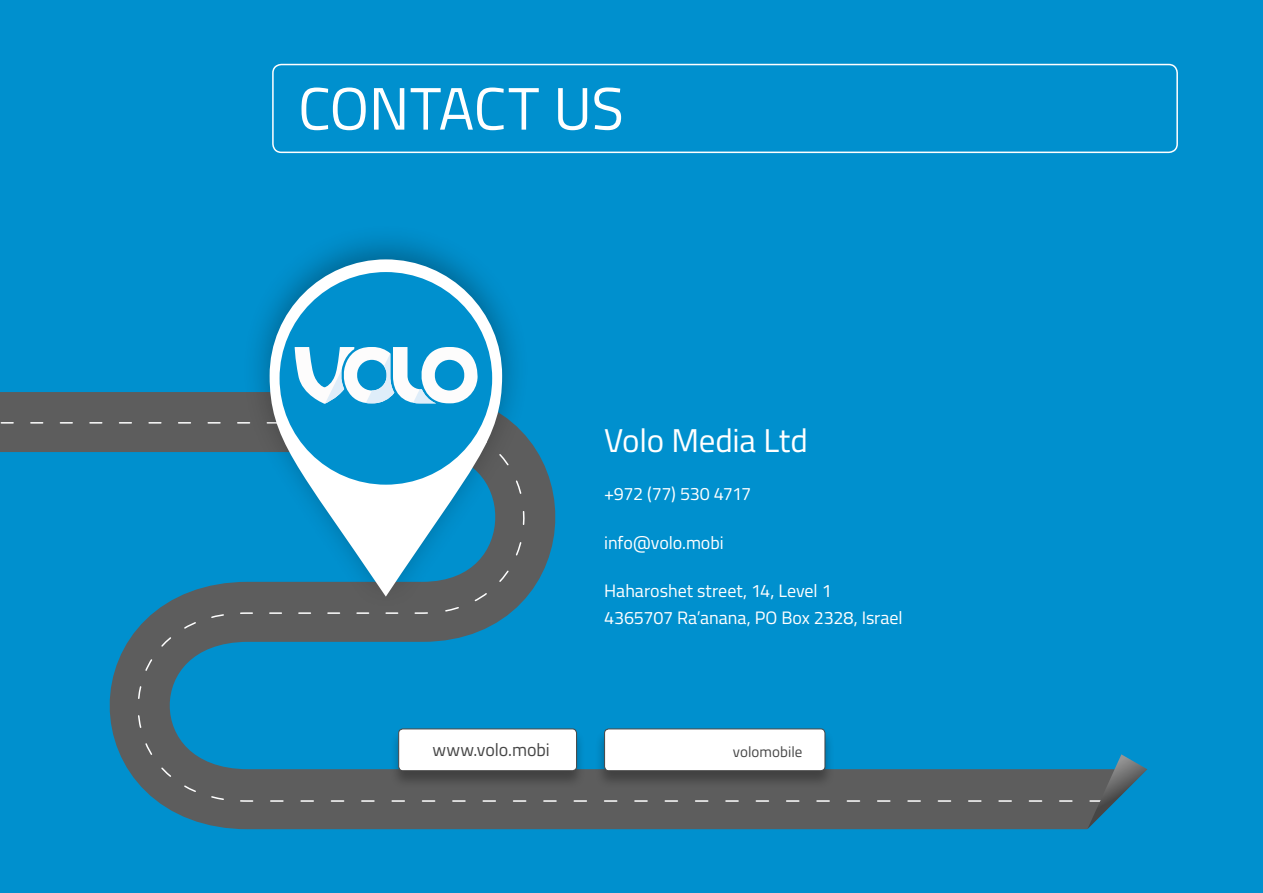
<style>
.page{position:relative;width:1263px;height:893px;background:#0090ce}
.page>*{position:absolute;margin:0;border:0;box-sizing:border-box;transform-origin:0 0}
.t1{font:60px "Titillium Web";letter-spacing:.005em;color:#fff}
.t2{font:33px "Titillium Web";color:#fff}
.t3{font:18px/27px "Titillium Web";letter-spacing:-.005em;color:#fff}
.t4{font:18px "Titillium Web";letter-spacing:-.03em;color:#fff}
.t5{font:18px "Titillium Web";letter-spacing:.01em;color:#464646}
.t6{font:15px "Titillium Web";color:#464646}
</style>
<div class="page">
<svg style="left:0;top:392px;width:262px;height:438px"></svg>
<svg style="left:0;top:421px;width:556px;height:381px"></svg>
<svg style="left:262px;top:743px;width:886px;height:87px"></svg>
<div style="left:272px;top:64px;width:906px;height:89px;border:2px solid #fff;border-radius:9px"></div>
<div style="left:389px;top:728px;width:197px;height:61px;background:#000;opacity:.3"></div>
<div style="left:399px;top:729px;width:177px;height:42px;background:#fff;border-radius:4px"></div>
<div style="left:398px;top:728px;width:179px;height:43px;border:1px solid #464646;border-radius:4px"></div>
<div style="left:595px;top:728px;width:239px;height:61px;background:#000;opacity:.3"></div>
<div style="left:605px;top:729px;width:220px;height:42px;background:#fff;border-radius:4px"></div>
<div style="left:604px;top:728px;width:221px;height:43px;border:1px solid #464646;border-radius:4px"></div>
<div style="left:242px;top:223px;width:288px;height:389px;background:#000;opacity:.3"></div>
<svg style="left:270px;top:259px;width:232px;height:338px;fill:#fff"></svg>
<div style="left:280px;top:272px;width:212px;height:213px;background:#0090ce;border-radius:50%"></div>
<svg style="left:295px;top:347px;width:183px;height:57px"></svg>
<h1 class="t1" style="left:298px;top:65px;width:327px">Contact Us</h1>
<h2 class="t2" style="left:604px;top:416px;width:205px">Volo Media Ltd</h2>
<p class="t4" style="left:604px;top:481px;width:148px">+972 (77) 530 4717</p>
<p class="t3" style="left:604px;top:528px;width:121px">info@volo.mobi</p>
<p class="t3" style="left:604px;top:576px;width:300px">Haharoshet street, 14, Level 1<br>4365707 Ra’anana, PO Box 2328, Israel</p>
<p class="t5" style="left:432px;top:737px;width:119px">www.volo.mobi</p>
<p class="t6" style="left:733px;top:740px;width:71px">volomobile</p>
</div>
